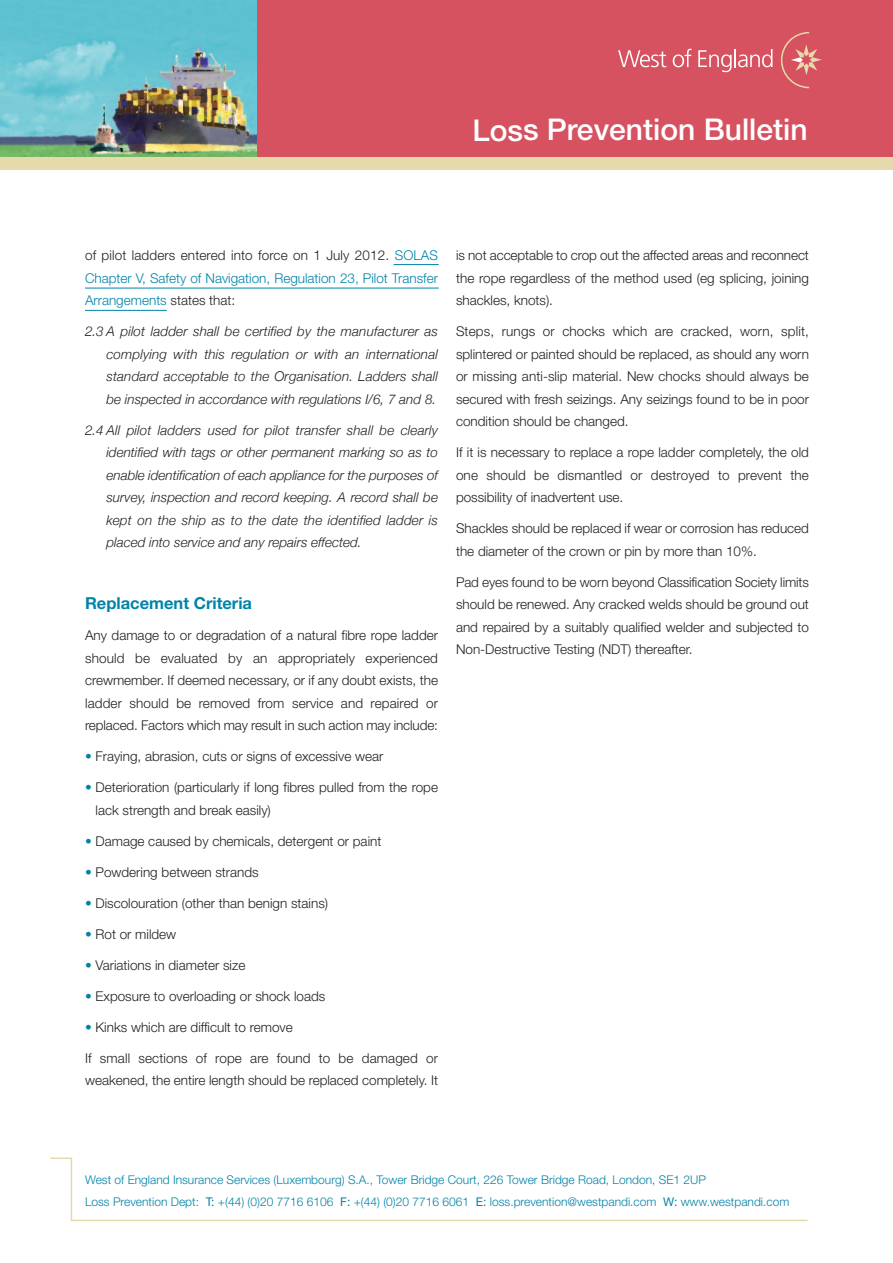
<style>
.page{position:relative;width:893px;height:1263px;background:#fff}
.page>*{position:absolute;margin:0;border:0;box-sizing:border-box;transform-origin:0 0}
.t1{font:500 30px "Helvetica Neue";color:#fff}
.t2{font:700 16.5px "Helvetica Neue";color:#0083a9}
.t3{font:300 13.5px/22.5px "Helvetica Neue";color:#231f20;text-align:justify}
.t4{font:italic 300 13.5px/22.5px "Helvetica Neue";color:#231f20;text-align:justify}
.t5{font:300 13.5px/22.5px "Helvetica Neue";color:#0083a9;text-align:justify}
.t6{font:300 12px/21.3px "Helvetica Neue";color:#0083a9}
.s1{color:#231f20}
.s2{color:#0083a9}
.s3{font-weight:400}
</style>
<div class="page">
<div style="left:0;top:0;width:893px;height:164px;background:#d75261"></div>
<img style="left:0;top:0;width:256px;height:157px">
<div style="left:0;top:157px;width:893px;height:13px;background:#e6daac"></div>
<svg style="left:780px;top:32px;width:42px;height:56px"></svg>
<svg style="left:618px;top:50px;width:48px;height:17px"></svg>
<svg style="left:673px;top:49px;width:19px;height:18px"></svg>
<svg style="left:698px;top:49px;width:74px;height:23px"></svg>
<svg style="left:50px;top:1157px;width:758px;height:65px"></svg>
<hr style="left:394px;top:264px;width:45px;height:1px;background:#0083a9">
<hr style="left:85px;top:288px;width:354px;height:1px;background:#0083a9">
<hr style="left:85px;top:310px;width:82px;height:1px;background:#0083a9">
<h1 class="t1" style="left:472px;top:119px;width:337px">Loss Prevention Bulletin</h1>
<p class="t5" style="left:85px;top:243px;width:354px"><span class="s1">of pilot ladders entered into force on 1 July 2012.</span> SOLAS Chapter V, Safety of Navigation, Regulation 23, Pilot Transfer Arrangements <span class="s1">states that:</span></p>
<p class="t4" style="left:106px;top:320px;width:333px;text-indent:-21px">2.3 A pilot ladder shall be certified by the manufacturer as complying with this regulation or with an international standard acceptable to the Organisation. Ladders shall be inspected in accordance with regulations I/6, 7 and 8.</p>
<p class="t4" style="left:106px;top:418px;width:333px;text-indent:-21px">2.4 All pilot ladders used for pilot transfer shall be clearly identified with tags or other permanent marking so as to enable identification of each appliance for the purposes of survey, inspection and record keeping. A record shall be kept on the ship as to the date the identified ladder is placed into service and any repairs effected.</p>
<p class="t2" style="left:85px;top:597px;width:169px">Replacement Criteria</p>
<p class="t3" style="left:85px;top:623px;width:354px">Any damage to or degradation of a natural fibre rope ladder should be evaluated by an appropriately experienced crewmember. If deemed necessary, or if any doubt exists, the ladder should be removed from service and repaired or replaced. Factors which may result in such action may include:</p>
<p class="t3" style="left:85px;top:744px;width:300px"><span class="s2">•</span> Fraying, abrasion, cuts or signs of excessive wear</p>
<p class="t3" style="left:96px;top:775px;width:344px;text-indent:-11px"><span class="s2">•</span> Deterioration (particularly if long fibres pulled from the rope lack strength and break easily)</p>
<p class="t3" style="left:85px;top:829px;width:298px"><span class="s2">•</span> Damage caused by chemicals, detergent or paint</p>
<p class="t3" style="left:85px;top:860px;width:175px"><span class="s2">•</span> Powdering between strands</p>
<p class="t3" style="left:85px;top:891px;width:245px"><span class="s2">•</span> Discolouration (other than benign stains)</p>
<p class="t3" style="left:85px;top:922px;width:93px"><span class="s2">•</span> Rot or mildew</p>
<p class="t3" style="left:85px;top:953px;width:162px"><span class="s2">•</span> Variations in diameter size</p>
<p class="t3" style="left:85px;top:984px;width:242px"><span class="s2">•</span> Exposure to overloading or shock loads</p>
<p class="t3" style="left:85px;top:1015px;width:209px"><span class="s2">•</span> Kinks which are difficult to remove</p>
<p class="t3" style="left:85px;top:1046px;width:354px">If small sections of rope are found to be damaged or weakened, the entire length should be replaced completely. It</p>
<p class="t3" style="left:456px;top:243px;width:354px">is not acceptable to crop out the affected areas and reconnect the rope regardless of the method used (eg splicing, joining shackles, knots).</p>
<p class="t3" style="left:456px;top:319px;width:354px">Steps, rungs or chocks which are cracked, worn, split, splintered or painted should be replaced, as should any worn or missing anti-slip material. New chocks should always be secured with fresh seizings. Any seizings found to be in poor condition should be changed.</p>
<p class="t3" style="left:456px;top:440px;width:354px">If it is necessary to replace a rope ladder completely, the old one should be dismantled or destroyed to prevent the possibility of inadvertent use.</p>
<p class="t3" style="left:456px;top:516px;width:354px">Shackles should be replaced if wear or corrosion has reduced the diameter of the crown or pin by more than 10%.</p>
<p class="t3" style="left:456px;top:570px;width:354px">Pad eyes found to be worn beyond Classification Society limits should be renewed. Any cracked welds should be ground out and repaired by a suitably qualified welder and subjected to Non-Destructive Testing (NDT) thereafter.</p>
<p class="t6" style="left:85px;top:1169px;width:706px">West of England Insurance Services (Luxembourg) S.A., Tower Bridge Court, 226 Tower Bridge Road, London, SE1 2UP<br>Loss Prevention Dept: <span class="s3">T:</span> +(44) (0)20 7716 6106 <span class="s3">F:</span> +(44) (0)20 7716 6061 <span class="s3">E:</span> loss.prevention@westpandi.com <span class="s3">W:</span> www.westpandi.com</p>
</div>
